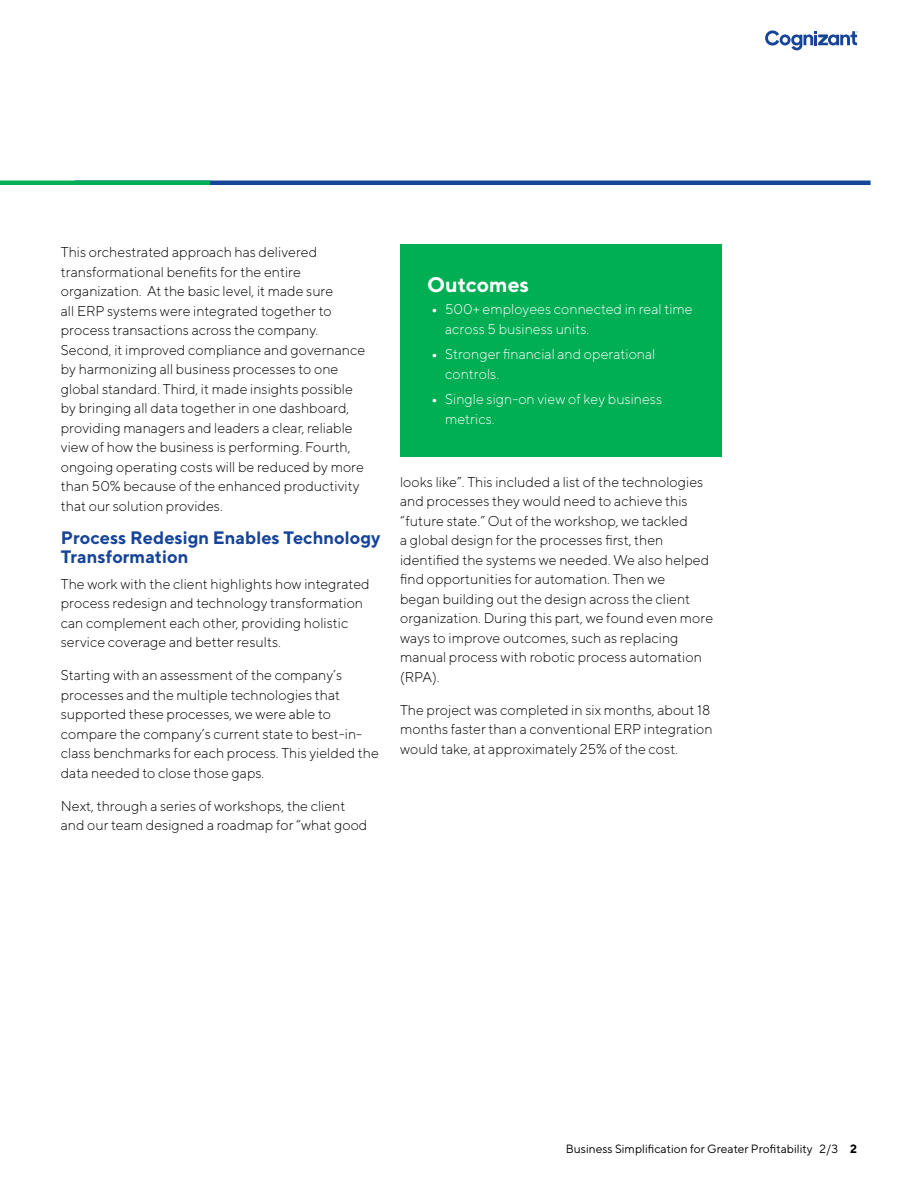
<style>
.page{position:relative;width:918px;height:1188px;background:#fff}
.page>*{position:absolute;margin:0;border:0;box-sizing:border-box;transform-origin:0 0}
.t1{font:700 21px "TT Norms";color:#fff}
.t2{font:700 18px/19.5px "TT Norms";color:#164499}
.t3{font:300 14.25px/19.5px "TT Norms";color:#000}
.t4{font:300 14.25px/19.5px "TT Norms";color:#fff}
.t5{font:12px "TT Norms";color:#000}
.s1{font-weight:700}
</style>
<div class="page">
<hr style="left:74px;top:181px;width:797px;height:4px;background:#164499">
<hr style="left:0;top:181px;width:210px;height:4px;background:#00af54">
<svg style="left:765px;top:30px;width:93px;height:20px"></svg>
<div style="left:400px;top:244px;width:321px;height:213px;background:#00af54"></div>
<p class="t3" style="left:61px;top:242px;width:306px">This orchestrated approach has delivered transformational benefits for the entire organization. At the basic level, it made sure<br>all ERP systems were integrated together to process transactions across the company.<br>Second, it improved compliance and governance by harmonizing all business processes to one global standard. Third, it made insights possible by bringing all data together in one dashboard, providing managers and leaders a clear, reliable view of how the business is performing. Fourth, ongoing operating costs will be reduced by more than 50% because of the enhanced productivity that our solution provides.</p>
<p class="t2" style="left:61px;top:527px;width:321px">Process Redesign Enables Technology<br>Transformation</p>
<p class="t3" style="left:61px;top:574px;width:310px">The work with the client highlights how integrated process redesign and technology transformation can complement each other, providing holistic service coverage and better results.</p>
<p class="t3" style="left:61px;top:665px;width:320px">Starting with an assessment of the company’s processes and the multiple technologies that supported these processes, we were able to compare the company’s current state to best-in&shy;class benchmarks for each process. This yielded the data needed to close those gaps.</p>
<p class="t3" style="left:61px;top:796px;width:308px">Next, through a series of workshops, the client and our team designed a roadmap for “what good</p>
<h1 class="t1" style="left:427px;top:271px;width:104px">Outcomes</h1>
<p class="t4" style="left:445px;top:299px;width:249px;text-indent:-13px"><span class="s1">•</span> 500+ employees connected in real time across 5 business units.</p>
<p class="t4" style="left:445px;top:344px;width:212px;text-indent:-13px"><span class="s1">•</span> Stronger financial and operational controls.</p>
<p class="t4" style="left:445px;top:389px;width:219px;text-indent:-13px"><span class="s1">•</span> Single sign-on view of key business metrics.</p>
<p class="t3" style="left:400px;top:472px;width:315px">looks like”. This included a list of the technologies and processes they would need to achieve this “future state.” Out of the workshop, we tackled<br>a global design for the processes first, then identified the systems we needed. We also helped find opportunities for automation. Then we<br>began building out the design across the client organization. During this part, we found even more ways to improve outcomes, such as replacing manual process with robotic process automation (RPA).</p>
<p class="t3" style="left:400px;top:700px;width:314px">The project was completed in six months, about 18 months faster than a conventional ERP integration would take, at approximately 25% of the cost.</p>
<p class="t5" style="left:566px;top:1142px;width:293px">Business Simplification for Greater Profitability 2/3 <span class="s1">2</span></p>
</div>
